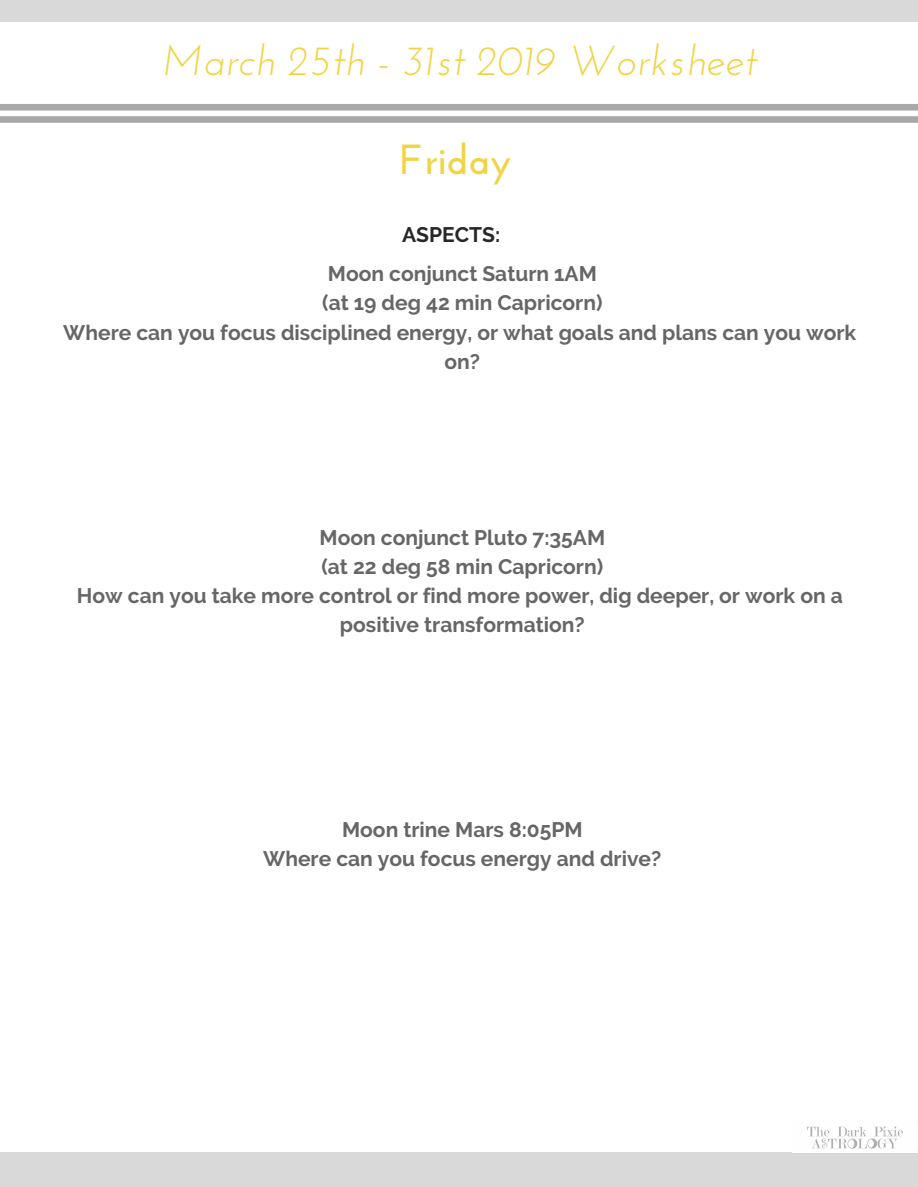
<style>
.page{position:relative;width:918px;height:1187px;background:#fff}
.page>*{position:absolute;margin:0;border:0;box-sizing:border-box;transform-origin:0 0}
.t1{font:italic 42px "Josefin Sans";color:#f0d444}
.t2{font:700 42px "Josefin Sans";color:#f0d444}
.t3{font:700 21px/29.2px "Raleway";color:#666;text-align:center}
.t4{font:700 21px "Raleway";color:#272727}
</style>
<div class="page">
<div style="left:0;top:0;width:918px;height:22px;background:#d9d9d9"></div>
<div style="left:0;top:1152px;width:918px;height:34px;background:#d9d9d9"></div>
<svg style="left:0;top:104px;width:918px;height:19px"></svg>
<img style="left:807px;top:1126px;width:96px;height:23px">
<h1 class="t1" style="left:164px;top:44px;width:594px">March 25th - 31st 2019 Worksheet</h1>
<h1 class="t2" style="left:399px;top:143px;width:113px">Friday</h1>
<p class="t4" style="left:402px;top:222px;width:100px">ASPECTS:</p>
<p class="t3" style="left:63px;top:259px;width:795px">Moon conjunct Saturn 1AM<br>(at 19 deg 42 min Capricorn)<br>Where can you focus disciplined energy, or what goals and plans can you work on?</p>
<p class="t3" style="left:77px;top:522px;width:767px">Moon conjunct Pluto 7:35AM<br>(at 22 deg 58 min Capricorn)<br>How can you take more control or find more power, dig deeper, or work on a positive transformation?</p>
<p class="t3" style="left:263px;top:815px;width:400px">Moon trine Mars 8:05PM<br>Where can you focus energy and drive?</p>
</div>
